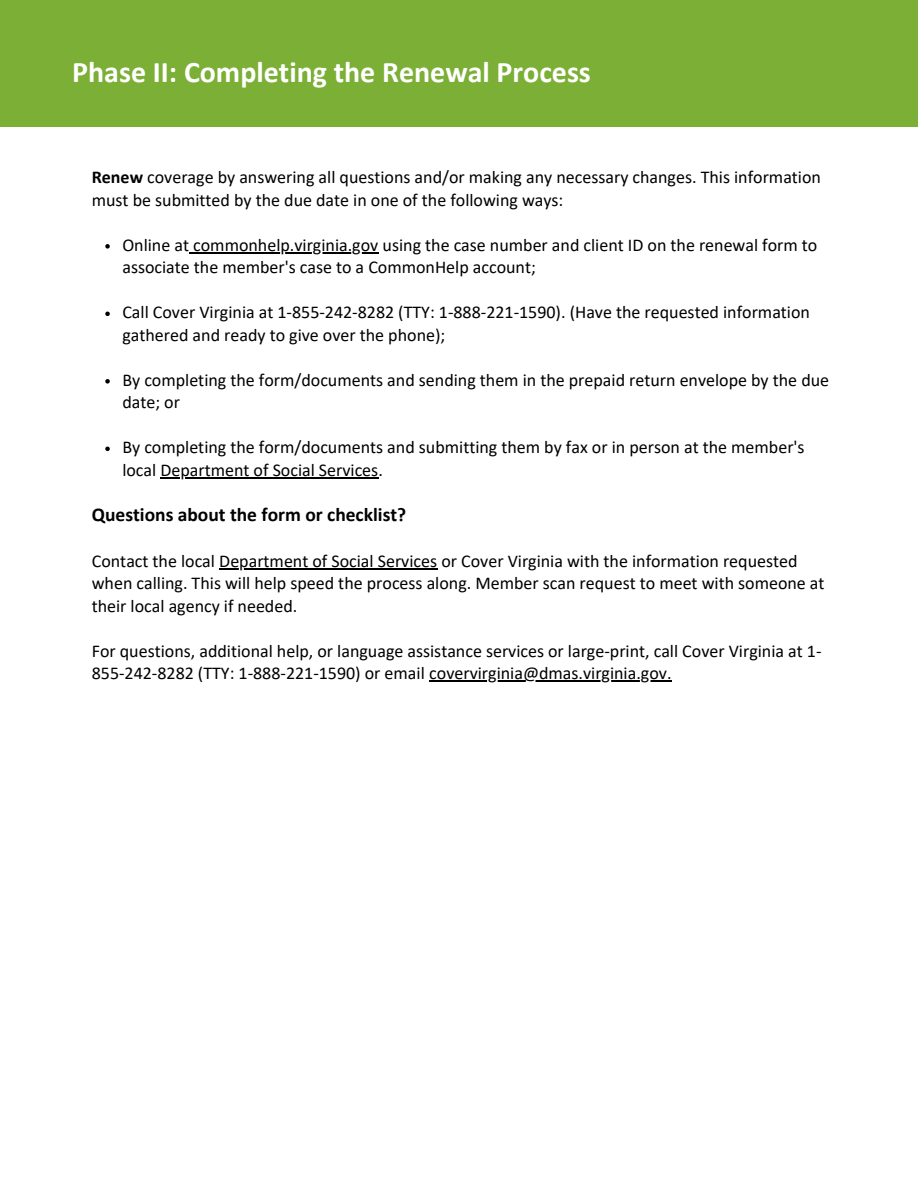
<style>
.page{position:relative;width:918px;height:1188px;background:#fff}
.page>*{position:absolute;margin:0;border:0;box-sizing:border-box;transform-origin:0 0}
.t1{font:700 30px "Calibri";color:#fff}
.t2{font:700 19.5px "Calibri";color:#000}
.t3{font:18px/22.5px "Calibri";color:#000}
.s1{font-weight:700}
</style>
<div class="page">
<svg style="left:105px;top:244px;width:5px;height:5px"></svg>
<hr style="left:189px;top:252px;width:190px;height:1px;background:#000">
<svg style="left:105px;top:312px;width:5px;height:4px"></svg>
<svg style="left:105px;top:379px;width:5px;height:5px"></svg>
<svg style="left:105px;top:447px;width:5px;height:4px"></svg>
<hr style="left:160px;top:477px;width:218px;height:1px;background:#000">
<hr style="left:219px;top:568px;width:218px;height:1px;background:#000">
<hr style="left:429px;top:681px;width:238px;height:1px;background:#000">
<div style="left:0;top:0;width:918px;height:127px;background:#7baf35"></div>
<p class="t1" style="left:72px;top:60px;width:520px">Phase II: Completing the Renewal Process</p>
<p class="t3" style="left:92px;top:168px;width:731px"><span class="s1">Renew</span> coverage by answering all questions and/or making any necessary changes. This information must be submitted by the due date in one of the following ways:</p>
<p class="t3" style="left:122px;top:235px;width:697px">Online at commonhelp.virginia.gov using the case number and client ID on the renewal form to associate the member's case to a CommonHelp account;</p>
<p class="t3" style="left:122px;top:303px;width:689px">Call Cover Virginia at 1-855-242-8282 (TTY: 1-888-221-1590). (Have the requested information gathered and ready to give over the phone);</p>
<p class="t3" style="left:122px;top:370px;width:708px">By completing the form/documents and sending them in the prepaid return envelope by the due date; or</p>
<p class="t3" style="left:122px;top:438px;width:684px">By completing the form/documents and submitting them by fax or in person at the member's local Department of Social Services.</p>
<p class="t2" style="left:92px;top:506px;width:316px">Questions about the form or checklist?</p>
<p class="t3" style="left:92px;top:551px;width:734px">Contact the local Department of Social Services or Cover Virginia with the information requested when calling. This will help speed the process along. Member scan request to meet with someone at their local agency if needed.</p>
<p class="t3" style="left:92px;top:641px;width:731px">For questions, additional help, or language assistance services or large-print, call Cover Virginia at 1-<br>855-242-8282 (TTY: 1-888-221-1590) or email covervirginia@dmas.virginia.gov.</p>
</div>
